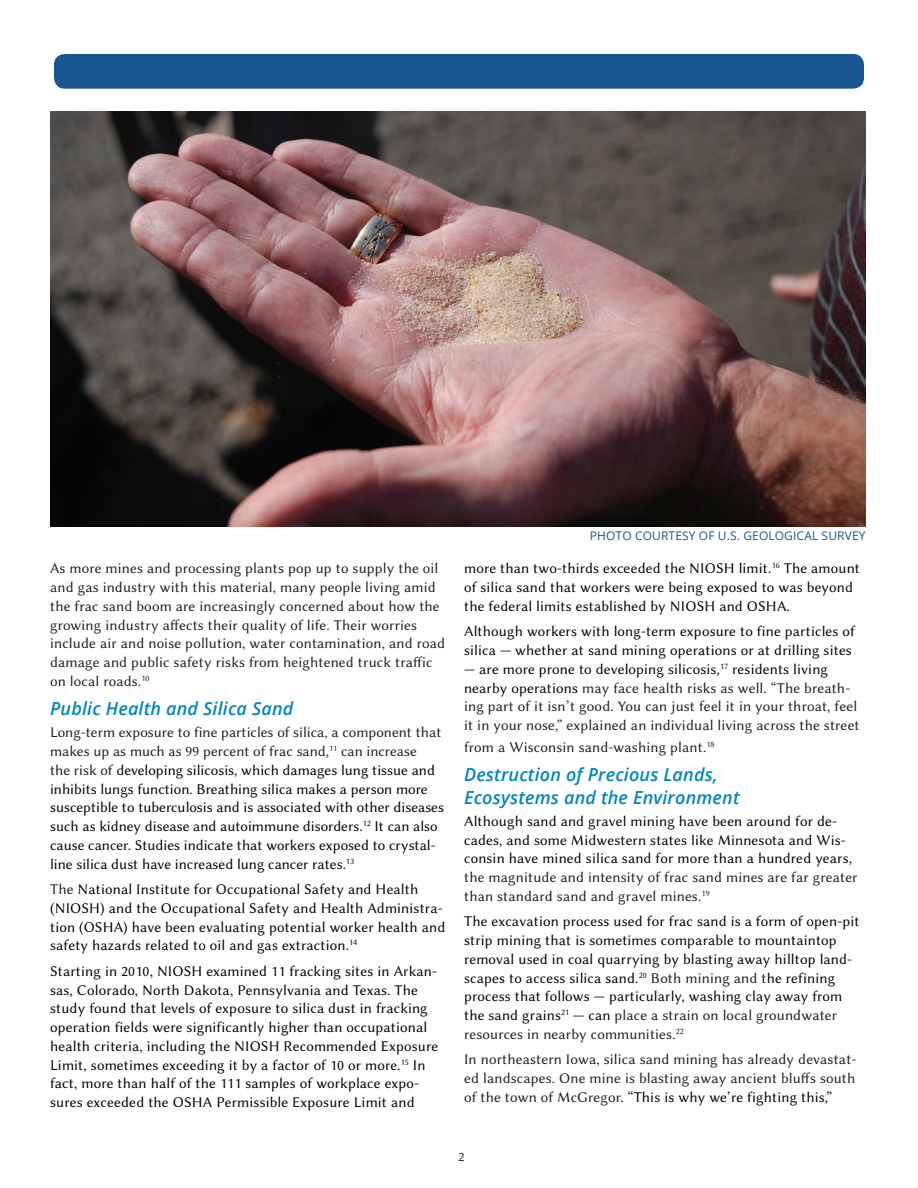
<style>
.page{position:relative;width:918px;height:1188px;background:#fff}
.page>*{position:absolute;margin:0;border:0;box-sizing:border-box;transform-origin:0 0}
.t1{font:italic 600 18px/22.5px "Open Sans";letter-spacing:.01em;color:#0086c1}
.t2{font:15px/18.8px "Lin Biolinum O";letter-spacing:.01em;color:#040503}
.t3{font:15px/18.8px "Lin Biolinum O";letter-spacing:.01em;color:#231f20}
.t4{font:13.5px "Lin Biolinum O";color:#231f20}
.t5{font:12px "Open Sans";letter-spacing:.01em;color:#195691}
.s1{color:#231f20}
.s2{color:#040503}
</style>
<div class="page">
<div style="left:54px;top:54px;width:810px;height:35px;background:#195691;border-radius:11px"></div>
<img style="left:50px;top:111px;width:816px;height:415px">
<p class="t3" style="left:50px;top:561px;width:396px">As more mines and processing plants pop up to supply the oil and gas industry with this material, many people living amid the frac sand boom are increasingly concerned about how the growing industry affects their quality of life. Their worries include air and noise pollution, water contamination, and road damage and public safety risks from heightened truck traffic on local roads.<sup>10</sup></p>
<p class="t1" style="left:50px;top:697px;width:245px">Public Health and Silica Sand</p>
<p class="t2" style="left:50px;top:725px;width:395px"><span class="s1">Long-term exposure to fine particles of silica, a component that makes up as much as 99 percent of frac sand,</span><sup>11</sup> <span class="s1">can increase<br>the risk of</span> developing silicosis, which damages lung tissue and inhibits lungs function. Breathing silica makes a person more susceptible to tuberculosis and is associated with other diseases such as kidney disease and autoimmune disorders.<sup>12</sup> It can also cause cancer. Studies indicate that workers exposed to crystal&shy;line silica dust have increased lung cancer rates.<sup>13</sup></p>
<p class="t2" style="left:50px;top:881px;width:397px"><span class="s1">The</span> National Institute for Occupational Safety and Health (NIOSH) and the Occupational Safety and Health Administra&shy;tion (OSHA) have been evaluating potential worker health and safety hazards related to oil and gas extraction.<sup>14</sup></p>
<p class="t2" style="left:50px;top:963px;width:390px">Starting in 2010, NIOSH examined 11 fracking sites in Arkan&shy;sas, Colorado, North Dakota, Pennsylvania and Texas. The study found that levels of exposure to silica dust in fracking operation fields were significantly higher than occupational health criteria, including the NIOSH Recommended Exposure Limit, sometimes exceeding it by a factor of 10 or more.<sup>15</sup> In fact, more than half of the 111 samples of workplace expo&shy;sures exceeded the OSHA Permissible Exposure Limit and</p>
<p class="t5" style="left:590px;top:527px;width:277px">PHOTO COURTESY OF U.S. GEOLOGICAL SURVEY</p>
<p class="t2" style="left:464px;top:561px;width:397px">more than two-thirds exceeded the NIOSH limit.<sup>16</sup> The amount of silica sand that workers were being exposed to was beyond the federal limits established by NIOSH and OSHA.</p>
<p class="t2" style="left:464px;top:624px;width:392px">Although workers with long-term exposure to fine particles of silica — whether at sand mining operations or at drilling sites</p>
<p class="t3" style="left:464px;top:661px;width:397px"><span class="s2">— are more prone to developing silicosis,</span><sup>17</sup> <span class="s2">residents living nearby operations</span> may face health risks as well. “The breath&shy;ing part of it isn’t good. You can just feel it in your throat, feel it in your nose,” explained an individual living across the street</p>
<p class="t3" style="left:464px;top:739px;width:252px">from a Wisconsin sand-washing plant.<sup>18</sup></p>
<p class="t1" style="left:464px;top:763px;width:277px">Destruction of Precious Lands,<br>Ecosystems and the Environment</p>
<p class="t2" style="left:464px;top:813px;width:390px">Although sand and gravel mining have been around for de&shy;cades, and some Midwestern states like Minnesota and Wis&shy;consin have mined silica sand for more than a hundred years,</p>
<p class="t3" style="left:464px;top:869px;width:395px">the magnitude and intensity of frac sand mines are far greater than standard sand and gravel mines.<sup>19</sup></p>
<p class="t2" style="left:464px;top:914px;width:397px">The excavation process used for frac sand is a form of open-pit strip mining that is sometimes comparable to mountaintop removal used in coal quarrying by blasting away hilltop land&shy;scapes to access silica sand.<sup>20</sup> <span class="s1">Both mining and t</span>he refining process that follows — particularly, washing clay away from the sand grains<sup>21</sup> — can <span class="s1">place a strain on local groundwater resources in nearby communities.</span><sup>22</sup></p>
<p class="t3" style="left:464px;top:1052px;width:394px;text-align:justify">In northeastern Iowa, silica sand mining has already devastat&shy;ed landscapes. One mine is blasting away ancient bluffs south of the town of McGregor<span class="s2">. “This is why we’re fighting this,”</span></p>
<p class="t4" style="left:458px;top:1151px;width:8px">2</p>
</div>
